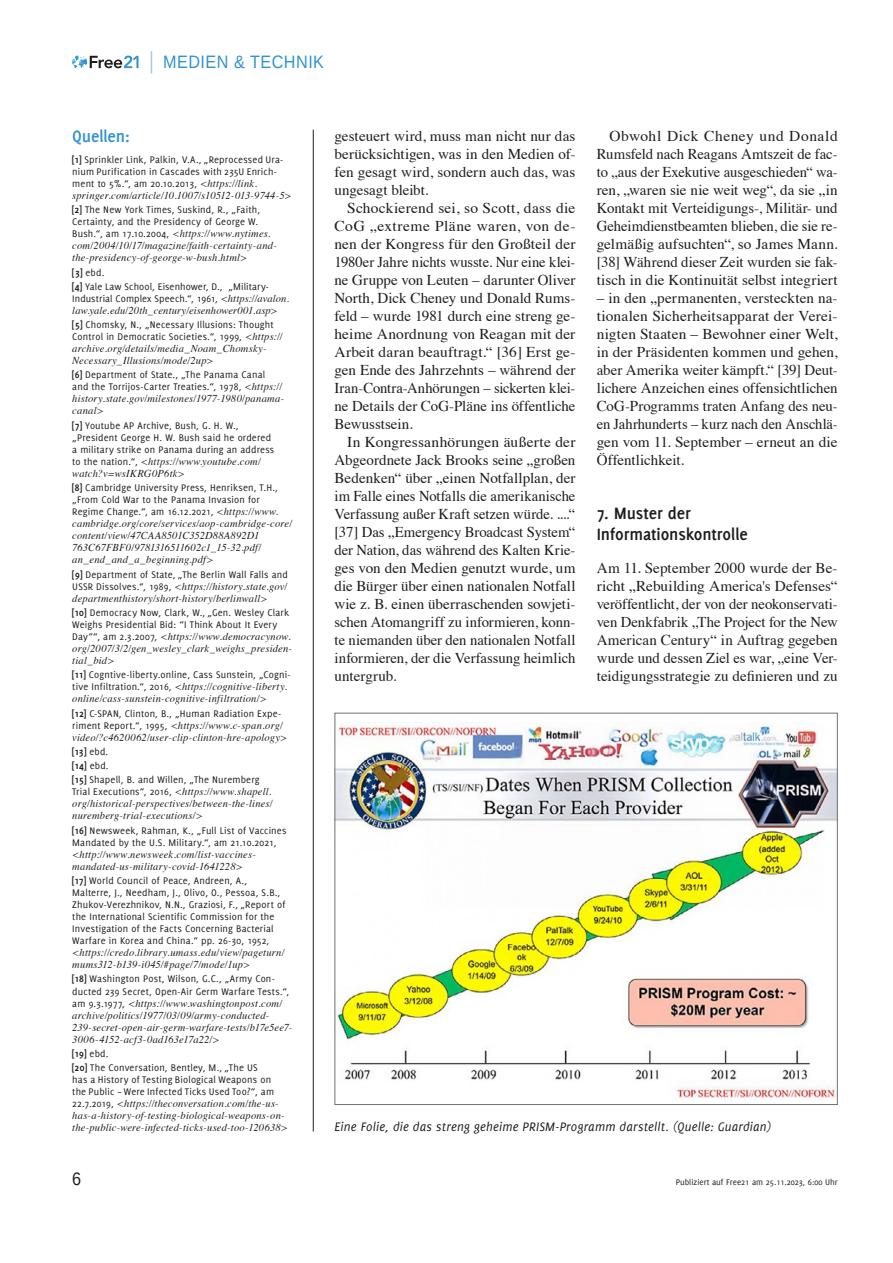
<style>
.page{position:relative;width:893px;height:1263px;background:#fff}
.page>*{position:absolute;margin:0;border:0;box-sizing:border-box;transform-origin:0 0}
.t1{font:700 18px/21px "Delicious";letter-spacing:-.005em;color:#1d1d1b}
.t2{font:18px "Liberation Sans";letter-spacing:.03em;color:#3193d1;scale:.9 1}
.t3{font:700 18px "Delicious";letter-spacing:-.01em;color:#3193d1}
.t4{font:18px "Liberation Sans";color:#1d1d1b;scale:.9 1}
.t5{font:15px/18px "Times";color:#1d1d1b;text-align:justify}
.t6{font:italic 13.5px "Delicious";letter-spacing:.015em;color:#1d1d1b}
.t7{font:10.5px/12px "Delicious";letter-spacing:.015em;color:#1d1d1b}
.t8{font:italic 10.5px/12px "Times";letter-spacing:.015em;color:#1d1d1b}
.t9{font:9px "Delicious";color:#1d1d1b}
.s1{font-weight:700}
.s2{font-family:"Times";font-style:italic}
.s3{font-family:"Delicious";font-style:normal}
</style>
<div class="page">
<svg style="left:72px;top:55px;width:67px;height:13px"></svg>
<svg style="left:151px;top:51px;width:1px;height:23px"></svg>
<img style="left:336px;top:722px;width:500px;height:377px">
<hr style="left:313px;top:130px;width:1px;height:1001px;background:#1d1d1b">
<p class="t2" style="left:163px;top:51px;width:180px">MEDIEN &amp; TECHNIK</p>
<p class="t3" style="left:72px;top:126px;width:59px">Quellen:</p>
<p class="t7" style="left:72px;top:153px;width:213px"><span class="s1">[1]</span> Sprinkler Link, Palkin, V.A., „Reprocessed Ura&shy;nium Purification in Cascades with 235U Enrich&shy;ment to 5%.“, am 20.10.2013, <span class="s2">&lt;https://link.</span></p>
<p class="t8" style="left:72px;top:189px;width:221px">springer.com/article/10.1007/s10512-013-9744-5&gt;</p>
<p class="t7" style="left:72px;top:204px;width:189px"><span class="s1">[2]</span> The New York Times, Suskind, R., „Faith,<br>Certainty, and the Presidency of George W.</p>
<p class="t8" style="left:72px;top:227px;width:206px"><span class="s3">Bush.“, am 17.10.2004,</span> &lt;https://www.nytimes. com/2004/10/17/magazine/faith-certainty-and&shy;the-presidency-of-george-w-bush.html&gt;</p>
<p class="t7" style="left:72px;top:265px;width:198px;line-height:14.2px"><span class="s1">[3]</span> ebd.<br><span class="s1">[4]</span> Yale Law School, Eisenhower, D., „Military-</p>
<p class="t7" style="left:72px;top:292px;width:218px">Industrial Complex Speech.“, 1961, <span class="s2">&lt;https://avalon.</span></p>
<p class="t8" style="left:72px;top:304px;width:207px">law.yale.edu/20th_century/eisenhower001.asp&gt;</p>
<p class="t7" style="left:72px;top:318px;width:212px"><span class="s1">[5]</span> Chomsky, N., „Necessary Illusions: Thought<br>Control in Democratic Societies.“, 1999, <span class="s2">&lt;https://</span></p>
<p class="t8" style="left:72px;top:342px;width:196px">archive.org/details/media_Noam_Chomsky-<br>Necessary_Illusions/mode/2up&gt;</p>
<p class="t7" style="left:72px;top:369px;width:211px"><span class="s1">[6]</span> Department of State., „The Panama Canal and the Torrijos-Carter Treaties.“, 1978, <span class="s2">&lt;https://</span></p>
<p class="t8" style="left:72px;top:392px;width:213px">history.state.gov/milestones/1977-1980/panama&shy;canal&gt;</p>
<p class="t7" style="left:72px;top:419px;width:204px"><span class="s1">[7]</span> Youtube AP Archive, Bush, G. H. W., „President George H. W. Bush said he ordered a military strike on Panama during an address</p>
<p class="t8" style="left:72px;top:455px;width:190px"><span class="s3">to the nation.“,</span> &lt;https://www.youtube.com/ watch?v=wsIKRG0P6tk&gt;</p>
<p class="t7" style="left:72px;top:481px;width:207px"><span class="s1">[8]</span> Cambridge University Press, Henriksen, T.H., „From Cold War to the Panama Invasion for<br>Regime Change.“, am 16.12.2021, <span class="s2">&lt;https://www.</span></p>
<p class="t8" style="left:72px;top:517px;width:221px">cambridge.org/core/services/aop-cambridge-core/ content/view/47CAA8501C352D88A892D1<br>763C67FBF0/9781316511602c1_15-32.pdf/ an_end_and_a_beginning.pdf&gt;</p>
<p class="t7" style="left:72px;top:568px;width:217px"><span class="s1">[9]</span> Department of State, „The Berlin Wall Falls and</p>
<p class="t8" style="left:72px;top:579px;width:217px"><span class="s3">USSR Dissolves.“, 1989,</span> &lt;https://history.state.gov/ departmenthistory/short-history/berlinwall&gt;</p>
<p class="t7" style="left:72px;top:606px;width:218px"><span class="s1">[10]</span> Democracy Now, Clark, W., „Gen. Wesley Clark<br>Weighs Presidential Bid: “I Think About It Every</p>
<p class="t8" style="left:72px;top:630px;width:221px"><span class="s3">Day”“, am 2.3.2007,</span> &lt;https://www.democracynow. org/2007/3/2/gen_wesley_clark_weighs_presiden&shy;tial_bid&gt;</p>
<p class="t7" style="left:72px;top:669px;width:220px"><span class="s1">[11]</span> Cogntive-liberty.online, Cass Sunstein, „Cogni-</p>
<p class="t8" style="left:72px;top:680px;width:216px"><span class="s3">tive Infiltration.“, 2016,</span> &lt;https://cognitive-liberty. online/cass-sunstein-cognitive-infiltration/&gt;</p>
<p class="t7" style="left:72px;top:707px;width:211px"><span class="s1">[12]</span> C-SPAN, Clinton, B., „Human Radiation Expe-</p>
<p class="t8" style="left:72px;top:718px;width:216px"><span class="s3">riment Report.“, 1995,</span> &lt;https://www.c-span.org/ video/?c4620062/user-clip-clinton-hre-apology&gt;</p>
<p class="t7" style="left:72px;top:744px;width:189px;line-height:14.1px"><span class="s1">[13]</span> ebd.<br><span class="s1">[14]</span> ebd.<br><span class="s1">[15]</span> Shapell, B. and Willen, „The Nuremberg</p>
<p class="t7" style="left:72px;top:786px;width:201px">Trial Executions“, 2016, <span class="s2">&lt;https://www.shapell.</span></p>
<p class="t8" style="left:72px;top:797px;width:202px">org/historical-perspectives/between-the-lines/ nuremberg-trial-executions/&gt;</p>
<p class="t7" style="left:72px;top:824px;width:216px"><span class="s1">[16]</span> Newsweek, Rahman, K., „Full List of Vaccines<br>Mandated by the U.S. Military.“, am 21.10.2021,</p>
<p class="t8" style="left:72px;top:847px;width:185px">&lt;http://www.newsweek.com/list-vaccines&shy;mandated-us-military-covid-1641228&gt;</p>
<p class="t7" style="left:72px;top:874px;width:215px"><span class="s1">[17]</span> World Council of Peace, Andreen, A., Malterre, J., Needham, J., Olivo, O., Pessoa, S.B., Zhukov-Verezhnikov, N.N., Graziosi, F., „Report of the International Scientific Commission for the Investigation of the Facts Concerning Bacterial Warfare in Korea and China.“ pp. 26-30, 1952,</p>
<p class="t8" style="left:72px;top:946px;width:214px">&lt;https://credo.library.umass.edu/view/pageturn/ mums312-b139-i045/#page/7/mode/1up&gt;</p>
<p class="t7" style="left:72px;top:973px;width:218px"><span class="s1">[18]</span> Washington Post, Wilson, G.C., „Army Con&shy;ducted 239 Secret, Open-Air Germ Warfare Tests.“,</p>
<p class="t8" style="left:72px;top:996px;width:222px"><span class="s3">am 9.3.1977,</span> &lt;https://www.washingtonpost.com/ archive/politics/1977/03/09/army-conducted-239-secret-open-air-germ-warfare-tests/b17e5ee7- 3006-4152-acf3-0ad163e17a22/&gt;</p>
<p class="t7" style="left:72px;top:1046px;width:187px;line-height:14.1px"><span class="s1">[19]</span> ebd.<br><span class="s1">[20]</span> The Conversation, Bentley, M., „The US</p>
<p class="t7" style="left:72px;top:1073px;width:203px">has a History of Testing Biological Weapons on the Public – Were Infected Ticks Used Too?“, am</p>
<p class="t8" style="left:72px;top:1097px;width:217px"><span class="s3">22.7.2019,</span> &lt;https://theconversation.com/the-us&shy;has-a-history-of-testing-biological-weapons-on&shy;the-public-were-infected-ticks-used-too-120638&gt;</p>
<p class="t5" style="left:334px;top:126px;width:242px">gesteuert wird, muss man nicht nur das berücksichtigen, was in den Medien of&shy;fen gesagt wird, sondern auch das, was ungesagt bleibt.</p>
<p class="t5" style="left:334px;top:198px;width:242px;text-indent:13px">Schockierend sei, so Scott, dass die CoG „extreme Pläne waren, von de&shy;nen der Kongress für den Großteil der 1980er Jahre nichts wusste. Nur eine klei&shy;ne Gruppe von Leuten – darunter Oliver North, Dick Cheney und Donald Rums&shy;feld – wurde 1981 durch eine streng ge&shy;heime Anordnung von Reagan mit der Arbeit daran beauftragt.“ [36] Erst ge&shy;gen Ende des Jahrzehnts – während der Iran-Contra-Anhörungen – sickerten klei&shy;ne Details der CoG-Pläne ins öffentliche Bewusstsein.</p>
<p class="t5" style="left:334px;top:432px;width:242px;text-indent:13px">In Kongressanhörungen äußerte der Abgeordnete Jack Brooks seine „großen Bedenken“ über „einen Notfallplan, der im Falle eines Notfalls die amerikanische Verfassung außer Kraft setzen würde. ....“ [37] Das „Emergency Broadcast System“ der Nation, das während des Kalten Krie&shy;ges von den Medien genutzt wurde, um die Bürger über einen nationalen Notfall wie z. B. einen überraschenden sowjeti&shy;schen Atomangriff zu informieren, konn&shy;te niemanden über den nationalen Notfall informieren, der die Verfassung heimlich untergrub.</p>
<p class="t5" style="left:597px;top:126px;width:242px;text-indent:13px">Obwohl Dick Cheney und Donald Rumsfeld nach Reagans Amtszeit de fac&shy;to „aus der Exekutive ausgeschieden“ wa&shy;ren, „waren sie nie weit weg“, da sie „in Kontakt mit Verteidigungs-, Militär- und Geheimdienstbeamten blieben, die sie re&shy;gelmäßig aufsuchten“, so James Mann. [38] Während dieser Zeit wurden sie fak&shy;tisch in die Kontinuität selbst integriert</p>
<p class="t5" style="left:597px;top:288px;width:242px">– in den „permanenten, versteckten na&shy;tionalen Sicherheitsapparat der Verei&shy;nigten Staaten – Bewohner einer Welt, in der Präsidenten kommen und gehen, aber Amerika weiter kämpft.“ [39] Deut&shy;lichere Anzeichen eines offensichtlichen CoG-Programms traten Anfang des neu&shy;en Jahrhunderts – kurz nach den Anschlä&shy;gen vom 11. September – erneut an die Öffentlichkeit.</p>
<p class="t1" style="left:597px;top:503px;width:153px">7. Muster der<br>Informationskontrolle</p>
<p class="t5" style="left:597px;top:558px;width:242px">Am 11. September 2000 wurde der Be&shy;richt „Rebuilding America's Defenses“ veröffentlicht, der von der neokonservati&shy;ven Denkfabrik „The Project for the New American Century“ in Auftrag gegeben wurde und dessen Ziel es war, „eine Ver&shy;teidigungsstrategie zu definieren und zu</p>
<p class="t6" style="left:334px;top:1119px;width:438px">Eine Folie, die das streng geheime PRISM-Programm darstellt. (Quelle: Guardian)</p>
<p class="t4" style="left:72px;top:1168px;width:12px">6</p>
<p class="t9" style="left:676px;top:1177px;width:163px">Publiziert auf Free21 am 25.11.2023, 6:00 Uhr</p>
</div>
